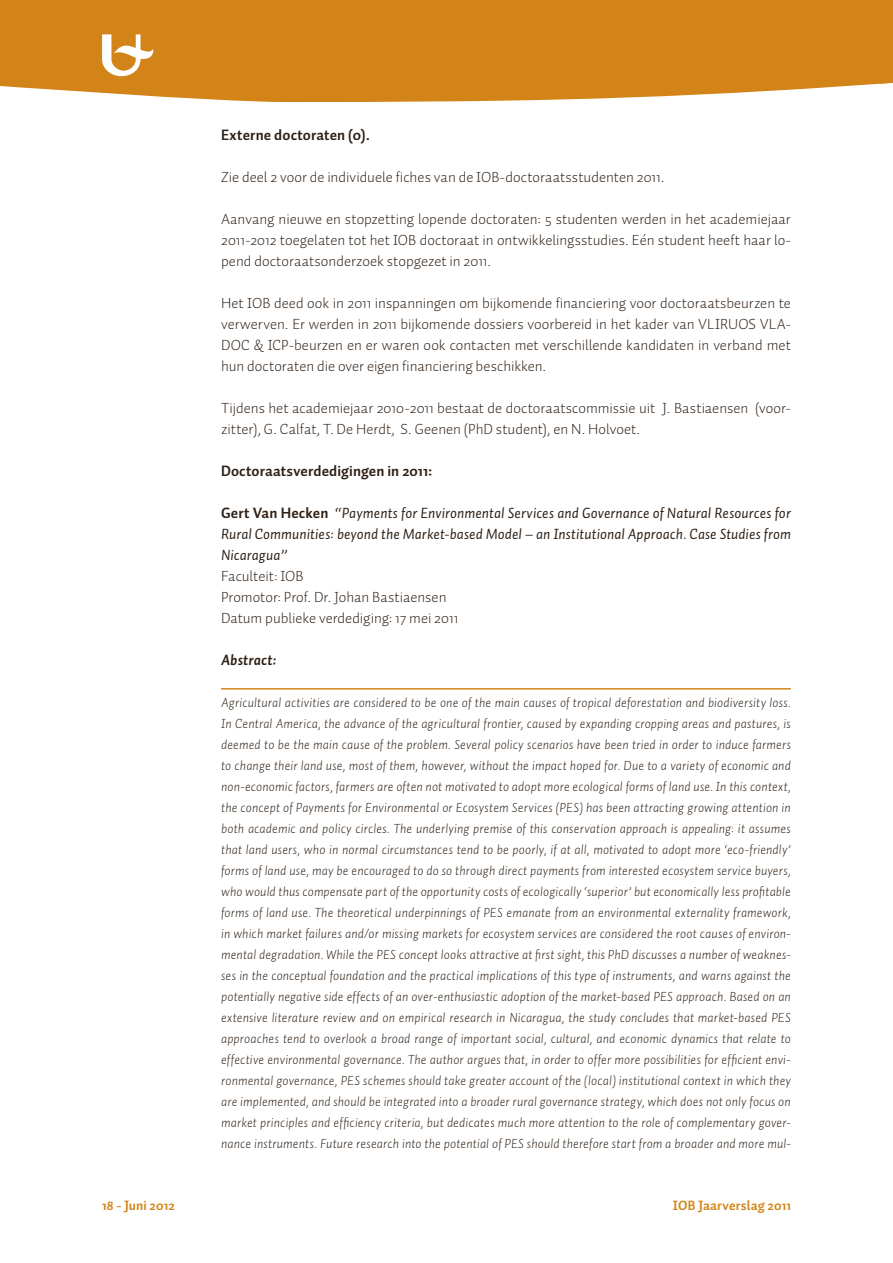
<style>
.page{position:relative;width:893px;height:1263px;background:#fff}
.page>*{position:absolute;margin:0;border:0;box-sizing:border-box;transform-origin:0 0}
.t1{font:300 15px/21px "Auto 1";color:#2e2015;text-align:justify}
.t2{font:italic 15px/21px "Auto 1";letter-spacing:.005em;color:#2e2015;text-align:justify}
.t3{font:700 15px "Auto 1";letter-spacing:.005em;color:#2e2015}
.t4{font:italic 700 15px "Auto 1";letter-spacing:.01em;color:#2e2015}
.t5{font:italic 300 13.5px/21px "Auto 1";letter-spacing:.01em;color:#2e2015;text-align:justify}
.t6{font:700 13.5px "Auto 1";letter-spacing:.015em;color:#d38518}
.s1{font-weight:700;font-style:normal}
</style>
<div class="page">
<hr style="left:221px;top:688px;width:570px;height:1px;background:#d38518">
<div style="left:0;top:0;width:893px;height:102px;background:#d38419"></div>
<svg style="left:102px;top:34px;width:52px;height:42px"></svg>
<p class="t3" style="left:221px;top:125px;width:150px">Externe doctoraten (0).</p>
<p class="t1" style="left:221px;top:166px;width:445px">Zie deel 2 voor de individuele fiches van de IOB-doctoraatsstudenten 2011.</p>
<p class="t1" style="left:221px;top:208px;width:571px">Aanvang nieuwe en stopzetting lopende doctoraten: 5 studenten werden in het academiejaar 2011-2012 toegelaten tot het IOB doctoraat in ontwikkelingsstudies. Eén student heeft haar lo&shy;pend doctoraatsonderzoek stopgezet in 2011.</p>
<p class="t1" style="left:221px;top:292px;width:571px">Het IOB deed ook in 2011 inspanningen om bijkomende financiering voor doctoraatsbeurzen te verwerven. Er werden in 2011 bijkomende dossiers voorbereid in het kader van VLIRUOS VLA-DOC &amp; ICP-beurzen en er waren ook contacten met verschillende kandidaten in verband met hun doctoraten die over eigen financiering beschikken.</p>
<p class="t1" style="left:221px;top:397px;width:571px">Tijdens het academiejaar 2010-2011 bestaat de doctoraatscommissie uit J. Bastiaensen (voor&shy;zitter), G. Calfat, T. De Herdt, S. Geenen (PhD student), en N. Holvoet.</p>
<p class="t3" style="left:221px;top:461px;width:213px">Doctoraatsverdedigingen in 2011:</p>
<p class="t2" style="left:221px;top:502px;width:571px"><span class="s1">Gert Van Hecken</span> “Payments for Environmental Services and Governance of Natural Resources for Rural Communities: beyond the Market-based Model – an Institutional Approach. Case Studies from Nicaragua”</p>
<p class="t1" style="left:221px;top:565px;width:239px;text-align:left">Faculteit: IOB<br>Promotor: Prof. Dr. Johan Bastiaensen<br>Datum publieke verdediging: 17 mei 2011</p>
<p class="t4" style="left:221px;top:650px;width:57px">Abstract:</p>
<p class="t5" style="left:221px;top:691px;width:571px">Agricultural activities are considered to be one of the main causes of tropical deforestation and biodiversity loss.<br>In Central America, the advance of the agricultural frontier, caused by expanding cropping areas and pastures, is deemed to be the main cause of the problem. Several policy scenarios have been tried in order to induce farmers to change their land use, most of them, however, without the impact hoped for. Due to a variety of economic and non-economic factors, farmers are often not motivated to adopt more ecological forms of land use. In this context, the concept of Payments for Environmental or Ecosystem Services (PES) has been attracting growing attention in both academic and policy circles. The underlying premise of this conservation approach is appealing: it assumes that land users, who in normal circumstances tend to be poorly, if at all, motivated to adopt more ‘eco-friendly’ forms of land use, may be encouraged to do so through direct payments from interested ecosystem service buyers, who would thus compensate part of the opportunity costs of ecologically ‘superior’ but economically less profitable forms of land use. The theoretical underpinnings of PES emanate from an environmental externality framework, in which market failures and/or missing markets for ecosystem services are considered the root causes of environ&shy;mental degradation. While the PES concept looks attractive at first sight, this PhD discusses a number of weaknes&shy;ses in the conceptual foundation and the practical implications of this type of instruments, and warns against the potentially negative side effects of an over-enthusiastic adoption of the market-based PES approach. Based on an extensive literature review and on empirical research in Nicaragua, the study concludes that market-based PES approaches tend to overlook a broad range of important social, cultural, and economic dynamics that relate to effective environmental governance. The author argues that, in order to offer more possibilities for efficient envi&shy;ronmental governance, PES schemes should take greater account of the (local) institutional context in which they are implemented, and should be integrated into a broader rural governance strategy, which does not only focus on market principles and efficiency criteria, but dedicates much more attention to the role of complementary gover&shy;nance instruments. Future research into the potential of PES should therefore start from a broader and more mul-</p>
<p class="t6" style="left:102px;top:1197px;width:74px">18 - Juni 2012</p>
<p class="t6" style="left:672px;top:1197px;width:120px">IOB Jaarverslag 2011</p>
</div>
